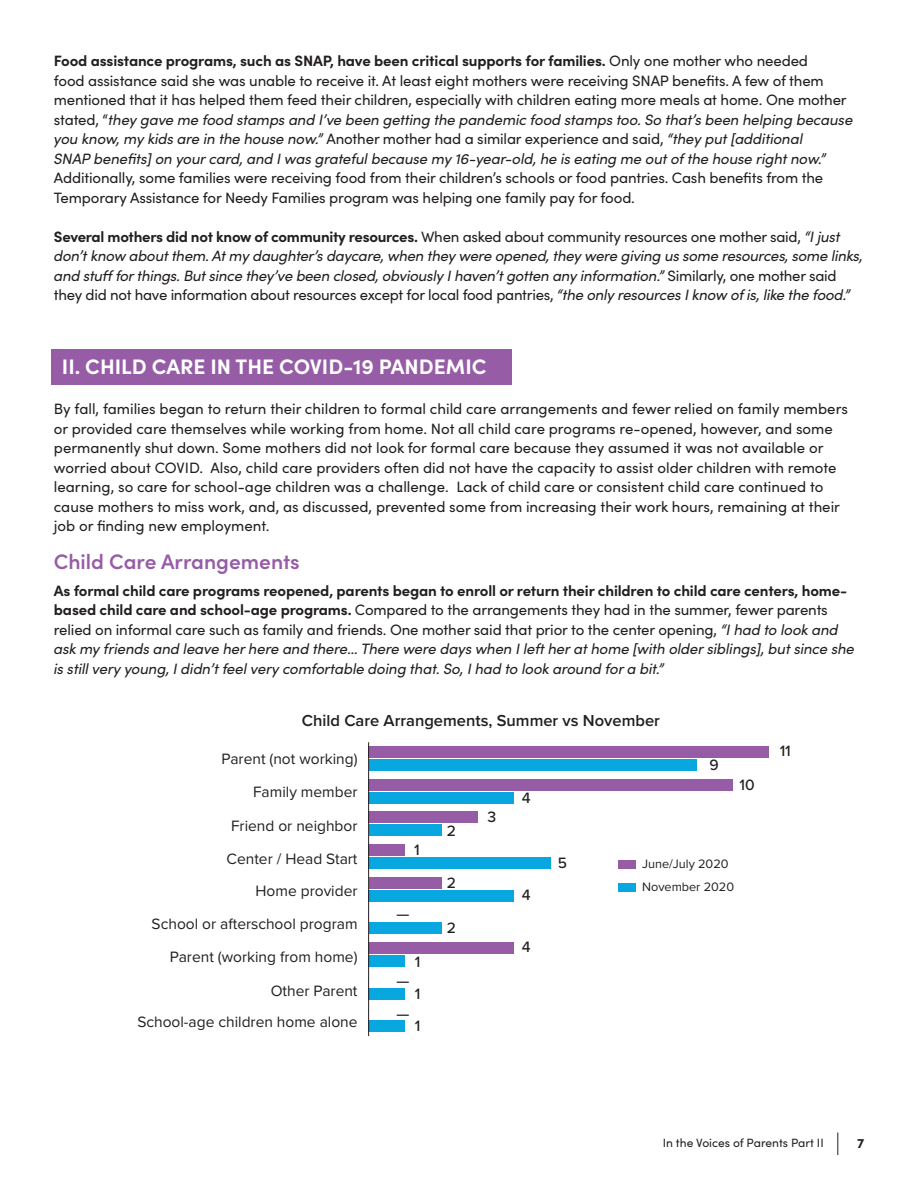
<style>
.page{position:relative;width:918px;height:1188px;background:#fff}
.page>*{position:absolute;margin:0;border:0;box-sizing:border-box;transform-origin:0 0}
.t1{font:700 21px "Sofia Pro";color:#fff}
.t2{font:600 21px "Sofia Pro";color:#975ca6}
.t3{font:600 16.5px "Proxima Nova";color:#231f20}
.t4{font:15.6px/33.3px "Proxima Nova";color:#231f20;text-align:right}
.t5{font:500 15.6px/33.3px "Proxima Nova";color:#231f20}
.t6{font:15px/19.5px "Sofia Pro";letter-spacing:-.005em;color:#231f20}
.t7{font:italic 15px/19.5px "Sofia Pro";letter-spacing:-.02em;color:#231f20}
.t8{font:700 13.5px "Sofia Pro";color:#231f20}
.t9{font:12.75px/23px "Proxima Nova";color:#231f20}
.t10{font:12px "Sofia Pro";color:#231f20}
.s1{font-weight:700}
.s2{font-style:italic}
.s3{font-weight:700;font-style:normal}
.s4{font-style:normal}
</style>
<div class="page">
<svg style="left:837px;top:1132px;width:1px;height:23px"></svg>
<div style="left:618px;top:860px;width:18px;height:8px;background:#975ca6"></div>
<div style="left:618px;top:883px;width:18px;height:8px;background:#08a7e0"></div>
<div style="left:369px;top:759px;width:328px;height:12px;background:#08a7e0"></div>
<div style="left:369px;top:792px;width:145px;height:12px;background:#08a7e0"></div>
<div style="left:369px;top:825px;width:72px;height:11px;background:#08a7e0"></div>
<div style="left:369px;top:857px;width:182px;height:12px;background:#08a7e0"></div>
<div style="left:369px;top:890px;width:145px;height:12px;background:#08a7e0"></div>
<div style="left:369px;top:922px;width:72px;height:12px;background:#08a7e0"></div>
<div style="left:369px;top:955px;width:36px;height:12px;background:#08a7e0"></div>
<div style="left:369px;top:988px;width:36px;height:11px;background:#08a7e0"></div>
<div style="left:369px;top:1020px;width:36px;height:12px;background:#08a7e0"></div>
<div style="left:369px;top:746px;width:400px;height:12px;background:#975ca6"></div>
<div style="left:369px;top:779px;width:364px;height:12px;background:#975ca6"></div>
<div style="left:369px;top:811px;width:109px;height:12px;background:#975ca6"></div>
<div style="left:369px;top:844px;width:36px;height:12px;background:#975ca6"></div>
<div style="left:369px;top:877px;width:72px;height:11px;background:#975ca6"></div>
<div style="left:369px;top:942px;width:145px;height:12px;background:#975ca6"></div>
<hr style="left:368px;top:742px;width:1px;height:294px;background:#231f20">
<div style="left:51px;top:349px;width:460px;height:35px;background:#975ca6"></div>
<p class="t6" style="left:54px;top:50px;width:801px"><span class="s1">Food assistance programs, such as SNAP, have been critical supports for families.</span> Only one mother who needed<br>food assistance said she was unable to receive it. At least eight mothers were receiving SNAP benefits. A few of them mentioned that it has helped them feed their children, especially with children eating more meals at home. One mother stated, “<span class="s2">they gave me food stamps and I’ve been getting the pandemic food stamps too. So that’s been helping because you know, my kids are in the house now.”</span> Another mother had a similar experience and said, <span class="s2">“they put [additional<br>SNAP benefits] on your card, and I was grateful because my 16-year-old, he is eating me out of the house right now.” </span>Additionally, some families were receiving food from their children’s schools or food pantries. Cash benefits from the Temporary Assistance for Needy Families program was helping one family pay for food.</p>
<p class="t7" style="left:54px;top:226px;width:811px"><span class="s3">Several mothers did not know of community resources.</span> <span class="s4">When asked about community resources one mother said,</span> “I just don’t know about them. At my daughter’s daycare, when they were opened, they were giving us some resources, some links, and stuff for things. But since they’ve been closed, obviously I haven’t gotten any information.” <span class="s4">Similarly, one mother said they did not have information about resources except for local food pantries,</span> “the only resources I know of is, like the food.”</p>
<p class="t1" style="left:62px;top:350px;width:426px">II. CHILD CARE IN THE COVID-19 PANDEMIC</p>
<p class="t6" style="left:54px;top:398px;width:796px">By fall, families began to return their children to formal child care arrangements and fewer relied on family members or provided care themselves while working from home. Not all child care programs re-opened, however, and some permanently shut down. Some mothers did not look for formal care because they assumed it was not available or worried about COVID. Also, child care providers often did not have the capacity to assist older children with remote learning, so care for school-age children was a challenge. Lack of child care or consistent child care continued to cause mothers to miss work, and, as discussed, prevented some from increasing their work hours, remaining at their job or finding new employment.</p>
<p class="t2" style="left:54px;top:546px;width:247px">Child Care Arrangements</p>
<p class="t7" style="left:54px;top:580px;width:802px"><span class="s3">As formal child care programs reopened, parents began to enroll or return their children to child care centers, home&shy;based child care and school-age programs.</span> <span class="s4">Compared to the arrangements they had in the summer, fewer parents relied on informal care such as family and friends. One mother said that prior to the center opening,</span> “I had to look and ask my friends and leave her here and there… There were days when I left her at home [with older siblings], but since she is still very young, I didn’t feel very comfortable doing that. So, I had to look around for a bit.”</p>
<p class="t3" style="left:302px;top:709px;width:360px">Child Care Arrangements, Summer vs November</p>
<p class="t4" style="left:222px;top:742px;width:137px">Parent (not working)<br>Family member<br>Friend or neighbor<br>Center / Head Start</p>
<p class="t4" style="left:256px;top:873px;width:103px">Home provider</p>
<p class="t4" style="left:152px;top:906px;width:207px">School or afterschool program</p>
<p class="t5" style="left:414px;top:832px;width:7px">1</p>
<p class="t5" style="left:397px;top:897px;width:14px">—</p>
<p class="t4" style="left:170px;top:939px;width:189px;line-height:33.9px">Parent (working from home)<br>Other Parent</p>
<p class="t4" style="left:137px;top:1005px;width:222px">School-age children home alone</p>
<p class="t5" style="left:415px;top:1009px;width:7px">1</p>
<p class="t5" style="left:415px;top:944px;width:7px">1</p>
<p class="t5" style="left:397px;top:963px;width:14px">— —</p>
<p class="t5" style="left:415px;top:977px;width:7px">1</p>
<p class="t5" style="left:447px;top:814px;width:11px">2</p>
<p class="t5" style="left:447px;top:865px;width:11px">2</p>
<p class="t5" style="left:447px;top:911px;width:11px">2</p>
<p class="t5" style="left:487px;top:800px;width:10px">3</p>
<p class="t5" style="left:522px;top:781px;width:10px">4</p>
<p class="t5" style="left:522px;top:878px;width:10px">4</p>
<p class="t5" style="left:522px;top:930px;width:10px">4</p>
<p class="t5" style="left:558px;top:846px;width:11px">5</p>
<p class="t5" style="left:709px;top:748px;width:11px">9</p>
<p class="t5" style="left:740px;top:767px;width:17px">10</p>
<p class="t9" style="left:642px;top:852px;width:94px">June/July 2020<br>November 2020</p>
<p class="t5" style="left:780px;top:734px;width:13px">11</p>
<p class="t10" style="left:663px;top:1134px;width:163px">In the Voices of Parents Part II</p>
<p class="t8" style="left:857px;top:1133px;width:9px">7</p>
</div>
